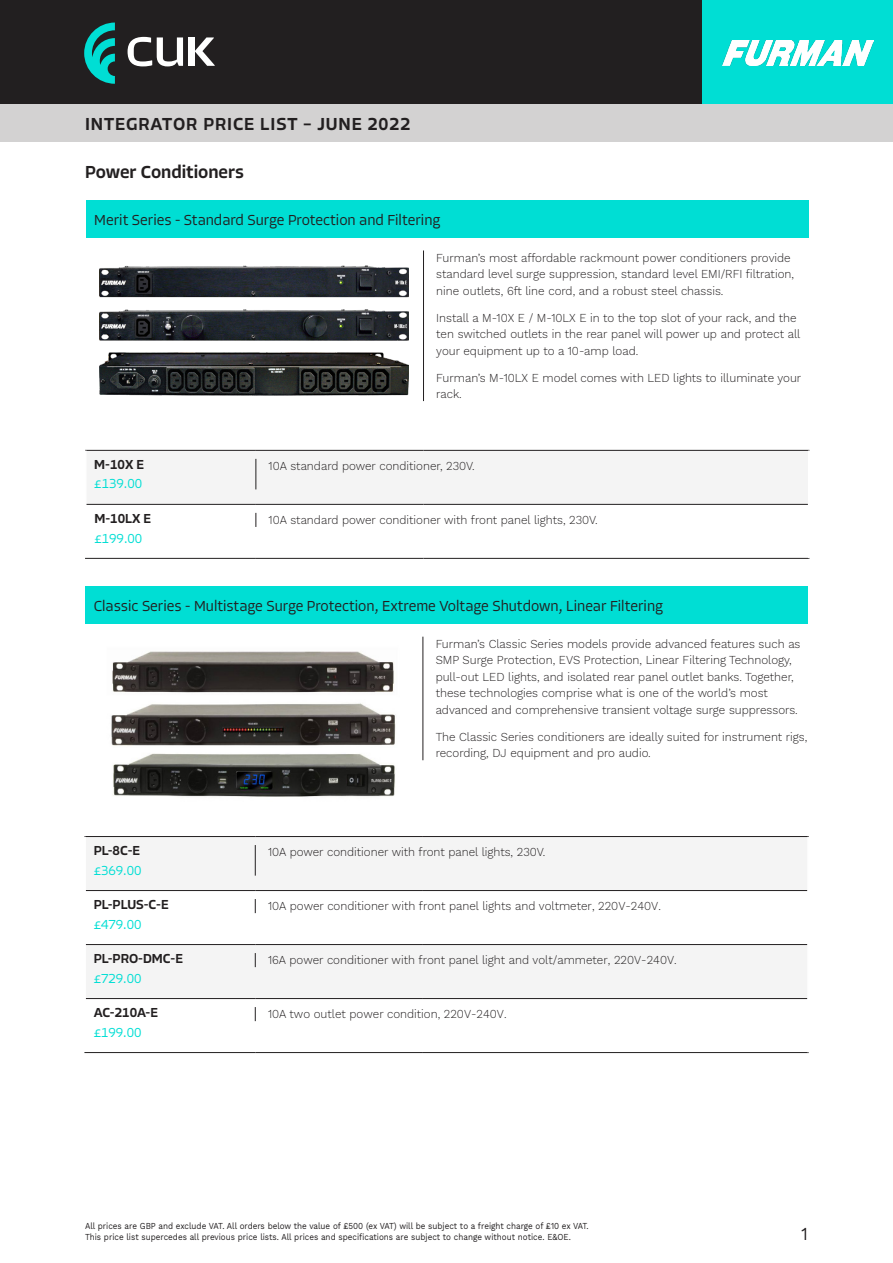
<style>
.page{position:relative;width:893px;height:1263px;background:#fff}
.page>*{position:absolute;margin:0;border:0;box-sizing:border-box;transform-origin:0 0}
.t1{font:500 18px "Allotrope";letter-spacing:.05em;color:#221f20}
.t2{font:500 18px "Allotrope";color:#221f20}
.t3{font:18px "Work Sans";color:#221f20;scale:.9 1}
.t4{font:300 15px "Allotrope";color:#221f20}
.t5{font:500 13.5px/19.5px "Allotrope";color:#221f20}
.t6{font:300 13.5px/19.5px "Allotrope";color:#00ded4}
.Description{font:300 12px/16.5px "Work Sans";color:#221f20}
.t7{font:9px/10.8px "Work Sans";color:#221f20;scale:.9 1}
.s1{font-weight:500;color:#221f20}
.s2{font-weight:300;color:#00ded4}
</style>
<div class="page">
<div style="left:702px;top:0;width:191px;height:104px;background:#00ded4"></div>
<div style="left:0;top:0;width:702px;height:104px;background:#221f20"></div>
<div style="left:0;top:104px;width:893px;height:37px;background:#d3d2d2"></div>
<svg style="left:128px;top:37px;width:55px;height:29px"></svg>
<div style="left:188px;top:37px;width:6px;height:29px;background:#fff"></div>
<svg style="left:195px;top:37px;width:20px;height:29px"></svg>
<svg style="left:84px;top:23px;width:31px;height:61px"></svg>
<img style="left:723px;top:40px;width:150px;height:26px">
<div style="left:86px;top:200px;width:723px;height:38px;background:#00ded4"></div>
<div style="left:87px;top:451px;width:721px;height:53px;background:#f4f4f4"></div>
<hr style="left:85px;top:450px;width:171px;height:1px;background:#221f20">
<hr style="left:256px;top:450px;width:167px;height:1px;background:#221f20">
<hr style="left:423px;top:450px;width:386px;height:1px;background:#221f20">
<hr style="left:85px;top:450px;width:2px;height:54px;background:#fff">
<hr style="left:87px;top:504px;width:169px;height:1px;background:#221f20">
<hr style="left:256px;top:504px;width:167px;height:1px;background:#221f20">
<hr style="left:423px;top:504px;width:385px;height:1px;background:#221f20">
<hr style="left:85px;top:558px;width:171px;height:1px;background:#221f20">
<hr style="left:256px;top:558px;width:167px;height:1px;background:#221f20">
<hr style="left:423px;top:558px;width:386px;height:1px;background:#221f20">
<hr style="left:808px;top:450px;width:1px;height:54px;background:#fff">
<hr style="left:423px;top:250px;width:1px;height:151px;background:#221f20">
<hr style="left:256px;top:459px;width:1px;height:30px;background:#221f20">
<svg style="left:256px;top:513px;width:1px;height:14px"></svg>
<div style="left:85px;top:587px;width:723px;height:37px;background:#00ded4"></div>
<svg style="left:86px;top:837px;width:721px;height:161px;fill:#f4f4f4"></svg>
<hr style="left:84px;top:836px;width:171px;height:1px;background:#221f20">
<hr style="left:255px;top:836px;width:168px;height:1px;background:#221f20">
<hr style="left:423px;top:836px;width:386px;height:1px;background:#221f20">
<hr style="left:86px;top:890px;width:169px;height:1px;background:#221f20">
<hr style="left:255px;top:890px;width:168px;height:1px;background:#221f20">
<hr style="left:423px;top:890px;width:384px;height:1px;background:#221f20">
<hr style="left:86px;top:944px;width:169px;height:1px;background:#221f20">
<hr style="left:255px;top:944px;width:168px;height:1px;background:#221f20">
<hr style="left:423px;top:944px;width:384px;height:1px;background:#221f20">
<hr style="left:86px;top:998px;width:169px;height:1px;background:#221f20">
<hr style="left:255px;top:998px;width:168px;height:1px;background:#221f20">
<hr style="left:423px;top:998px;width:384px;height:1px;background:#221f20">
<hr style="left:84px;top:1052px;width:171px;height:1px;background:#221f20">
<hr style="left:255px;top:1052px;width:168px;height:1px;background:#221f20">
<hr style="left:423px;top:1052px;width:386px;height:1px;background:#221f20">
<hr style="left:423px;top:637px;width:1px;height:123px;background:#221f20">
<hr style="left:255px;top:845px;width:1px;height:31px;background:#221f20">
<svg style="left:255px;top:899px;width:1px;height:14px"></svg>
<svg style="left:255px;top:953px;width:1px;height:14px"></svg>
<svg style="left:255px;top:1007px;width:1px;height:14px"></svg>
<img style="left:111px;top:651px;width:285px;height:146px">
<img style="left:99px;top:265px;width:310px;height:131px">
<h1 class="t1" style="left:85px;top:112px;width:327px">INTEGRATOR PRICE LIST – JUNE 2022</h1>
<p class="t2" style="left:85px;top:159px;width:160px">Power Conditioners</p>
<p class="t4" style="left:94px;top:210px;width:348px">Merit Series - Standard Surge Protection and Filtering</p>
<p class="Description" style="left:436px;top:249px;width:359px">Furman’s most affordable rackmount power conditioners provide standard level surge suppression, standard level EMI/RFI filtration, nine outlets, 6ft line cord, and a robust steel chassis.</p>
<p class="Description" style="left:436px;top:309px;width:366px">Install a M-10X E / M-10LX E in to the top slot of your rack, and the ten switched outlets in the rear panel will power up and protect all your equipment up to a 10-amp load.</p>
<p class="Description" style="left:436px;top:369px;width:367px">Furman’s M-10LX E model comes with LED lights to illuminate your rack.</p>
<p class="t6" style="left:94px;top:455px;width:51px"><span class="s1">M-10X E </span>£139.00</p>
<p class="Description" style="left:269px;top:457px;width:208px">10A standard power conditioner, 230V.</p>
<p class="t5" style="left:94px;top:509px;width:58px">M-10LX E <span class="s2">£199.00</span></p>
<p class="Description" style="left:269px;top:511px;width:331px">10A standard power conditioner with front panel lights, 230V.</p>
<p class="t4" style="left:94px;top:596px;width:571px">Classic Series - Multistage Surge Protection, Extreme Voltage Shutdown, Linear Filtering</p>
<p class="Description" style="left:436px;top:635px;width:366px">Furman’s Classic Series models provide advanced features such as SMP Surge Protection, EVS Protection, Linear Filtering Technology, pull-out LED lights, and isolated rear panel outlet banks. Together, these technologies comprise what is one of the world’s most advanced and comprehensive transient voltage surge suppressors.</p>
<p class="Description" style="left:436px;top:728px;width:373px">The Classic Series conditioners are ideally suited for instrument rigs, recording, DJ equipment and pro audio.</p>
<p class="t5" style="left:94px;top:841px;width:48px">PL-8C-E</p>
<p class="t6" style="left:94px;top:861px;width:49px">£369.00</p>
<p class="Description" style="left:268px;top:843px;width:279px">10A power conditioner with front panel lights, 230V.</p>
<p class="t5" style="left:94px;top:895px;width:76px">PL-PLUS-C-E <span class="s2">£479.00</span></p>
<p class="Description" style="left:268px;top:897px;width:394px">10A power conditioner with front panel lights and voltmeter, 220V-240V.</p>
<p class="t5" style="left:94px;top:949px;width:91px">PL-PRO-DMC-E</p>
<p class="t6" style="left:94px;top:969px;width:49px">£729.00</p>
<p class="Description" style="left:268px;top:951px;width:410px">16A power conditioner with front panel light and volt/ammeter, 220V-240V.</p>
<p class="t5" style="left:94px;top:1003px;width:66px">AC-210A-E</p>
<p class="t6" style="left:94px;top:1023px;width:49px">£199.00</p>
<p class="Description" style="left:268px;top:1005px;width:240px">10A two outlet power condition, 220V-240V.</p>
<p class="t7" style="left:85px;top:1220px;width:561px">All prices are GBP and exclude VAT. All orders below the value of £500 (ex VAT) will be subject to a freight charge of £10 ex VAT.<br>This price list supercedes all previous price lists. All prices and specifications are subject to change without notice. E&amp;OE.</p>
<h1 class="t3" style="left:802px;top:1220px;width:9px">1</h1>
</div>
